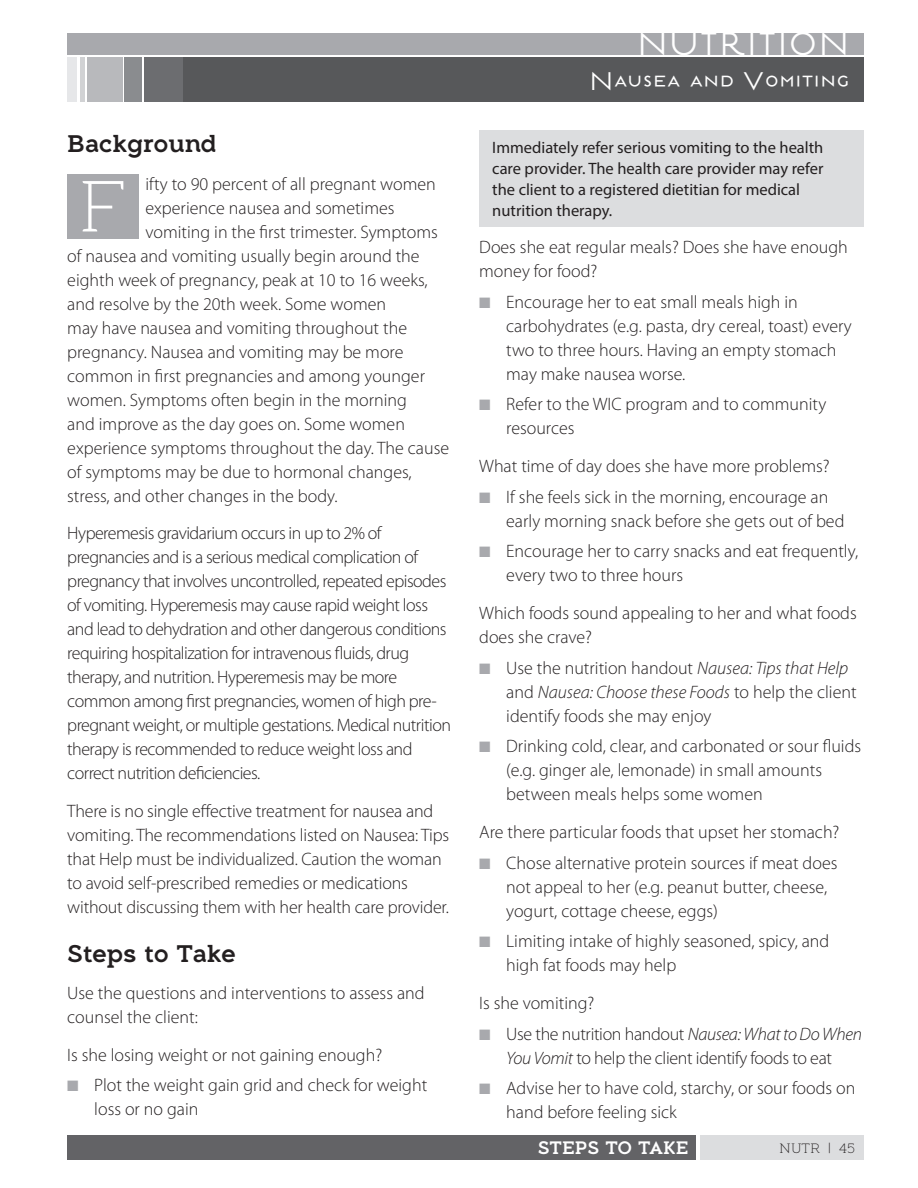
<style>
.page{position:relative;width:918px;height:1188px;background:#fff}
.page>*{position:absolute;margin:0;border:0;box-sizing:border-box;transform-origin:0 0}
.t1{font:34.5px "Estilo Pro";letter-spacing:.085em;color:#fff}
.t2{font:27px "Estilo Pro";letter-spacing:.065em;color:#fff}
.Heading_1{font:500 24px "Aeron";letter-spacing:-.02em;color:#231f20}
.Heading_1-2{font:500 24px "Aeron";color:#231f20}
.text{font:300 18px/24px "Myriad Pro";letter-spacing:-.01em;color:#231f20}
.text-2{font:300 18px/24px "Myriad Pro";letter-spacing:-.03em;color:#231f20}
.bullets{font:300 18px/24px "Myriad Pro";color:#231f20}
.last_bullet{font:300 18px/24px "Myriad Pro";color:#231f20}
.bullets-2{font:300 18px/24px "Myriad Pro";letter-spacing:-.02em;color:#231f20;text-align:center}
.t3{font:500 18px "Aeron";color:#fff}
.pull_text{font:16.5px/21px "Myriad Pro";color:#231f20}
.t4{font:300 13.5px "Aeron";color:#231f20}
.s1{color:#a8a9ad}
.s2{font-style:italic}
</style>
<div class="page">
<div style="left:67px;top:33px;width:797px;height:21px;background:#a8a9ad"></div>
<div style="left:67px;top:57px;width:10px;height:45px;background:#e6e7e9"></div>
<div style="left:80px;top:57px;width:5px;height:45px;background:#d1d2d4"></div>
<div style="left:87px;top:57px;width:36px;height:45px;background:#b8b9bc"></div>
<div style="left:125px;top:57px;width:17px;height:45px;background:#8a8c8f"></div>
<div style="left:145px;top:57px;width:60px;height:45px;background:#6c6d70"></div>
<div style="left:183px;top:57px;width:681px;height:45px;background:#57585a"></div>
<div style="left:700px;top:1135px;width:164px;height:25px;background:#dcdddf"></div>
<div style="left:67px;top:1135px;width:629px;height:25px;background:#636366"></div>
<div style="left:479px;top:130px;width:385px;height:97px;background:#dcdddf"></div>
<div style="left:67px;top:174px;width:72px;height:65px;background:#a8a9ad"></div>
<svg style="left:83px;top:181px;width:40px;height:50px"></svg>
<p class="Heading_1-2" style="left:67px;top:129px;width:151px">Background</p>
<p class="text" style="left:145px;top:171px;width:292px">ifty to 90 percent of all pregnant women</p>
<p class="text" style="left:145px;top:195px;width:251px">experience nausea and sometimes</p>
<p class="text" style="left:145px;top:219px;width:294px">vomiting in the first trimester. Symptoms</p>
<p class="text" style="left:67px;top:243px;width:354px">of nausea and vomiting usually begin around the</p>
<p class="text" style="left:67px;top:267px;width:362px">eighth week of pregnancy, peak at 10 to 16 weeks,</p>
<p class="text" style="left:67px;top:291px;width:320px">and resolve by the 20th week. Some women</p>
<p class="text" style="left:67px;top:315px;width:341px">may have nausea and vomiting throughout the</p>
<p class="text" style="left:67px;top:339px;width:338px">pregnancy. Nausea and vomiting may be more</p>
<p class="text" style="left:67px;top:363px;width:359px">common in first pregnancies and among younger</p>
<p class="text" style="left:67px;top:387px;width:341px">women. Symptoms often begin in the morning</p>
<p class="text" style="left:67px;top:411px;width:339px">and improve as the day goes on. Some women</p>
<p class="text" style="left:67px;top:435px;width:383px">experience symptoms throughout the day. The cause</p>
<p class="text" style="left:67px;top:459px;width:346px">of symptoms may be due to hormonal changes,</p>
<p class="text" style="left:67px;top:483px;width:270px">stress, and other changes in the body.</p>
<p class="text-2" style="left:67px;top:521px;width:385px">Hyperemesis gravidarium occurs in up to 2% of pregnancies and is a serious medical complication of pregnancy that involves uncontrolled, repeated episodes of vomiting. Hyperemesis may cause rapid weight loss and lead to dehydration and other dangerous conditions requiring hospitalization for intravenous fluids, drug therapy, and nutrition. Hyperemesis may be more common among first pregnancies, women of high pre&shy;pregnant weight, or multiple gestations. Medical nutrition therapy is recommended to reduce weight loss and correct nutrition deficiencies.</p>
<p class="text" style="left:67px;top:798px;width:384px">There is no single effective treatment for nausea and vomiting. The recommendations listed on Nausea: Tips that Help must be individualized. Caution the woman to avoid self-prescribed remedies or medications without discussing them with her health care provider.</p>
<p class="Heading_1" style="left:67px;top:939px;width:170px">Steps to Take</p>
<p class="text" style="left:67px;top:981px;width:359px">Use the questions and interventions to assess and counsel the client:</p>
<p class="text" style="left:67px;top:1042px;width:316px">Is she losing weight or not gaining enough?</p>
<p class="last_bullet" style="left:94px;top:1073px;width:335px;text-indent:-27px"><span class="s1">■</span> Plot the weight gain grid and check for weight loss or no gain</p>
<h1 class="t1" style="left:638px;top:23px;width:212px">NUTRITION</h1>
<p class="t2" style="left:590px;top:65px;width:260px">Nausea and Vomiting</p>
<p class="pull_text" style="left:492px;top:137px;width:333px">Immediately refer serious vomiting to the health care provider. The health care provider may refer the client to a registered dietitian for medical nutrition therapy.</p>
<p class="text" style="left:479px;top:235px;width:370px">Does she eat regular meals? Does she have enough money for food?</p>
<p class="bullets" style="left:506px;top:289px;width:347px;text-indent:-27px"><span class="s1">■</span> Encourage her to eat small meals high in carbohydrates (e.g. pasta, dry cereal, toast) every two to three hours. Having an empty stomach may make nausea worse.</p>
<p class="last_bullet" style="left:506px;top:392px;width:322px;text-indent:-27px"><span class="s1">■</span> Refer to the WIC program and to community resources</p>
<p class="text" style="left:479px;top:454px;width:352px">What time of day does she have more problems?</p>
<p class="bullets" style="left:506px;top:484px;width:340px;text-indent:-27px"><span class="s1">■</span> If she feels sick in the morning, encourage an early morning snack before she gets out of bed</p>
<p class="last_bullet" style="left:506px;top:539px;width:353px;text-indent:-27px"><span class="s1">■</span> Encourage her to carry snacks and eat frequently, every two to three hours</p>
<p class="text" style="left:479px;top:601px;width:379px">Which foods sound appealing to her and what foods does she crave?</p>
<p class="bullets" style="left:506px;top:655px;width:352px;text-indent:-27px"><span class="s1">■</span> Use the nutrition handout <span class="s2">Nausea: Tips that Help </span>and <span class="s2">Nausea: Choose these Foods</span> to help the client identify foods she may enjoy</p>
<p class="last_bullet" style="left:506px;top:734px;width:356px;text-indent:-27px"><span class="s1">■</span> Drinking cold, clear, and carbonated or sour fluids (e.g. ginger ale, lemonade) in small amounts between meals helps some women</p>
<p class="text" style="left:479px;top:820px;width:362px">Are there particular foods that upset her stomach?</p>
<p class="bullets" style="left:506px;top:850px;width:333px;text-indent:-27px"><span class="s1">■</span> Chose alternative protein sources if meat does not appeal to her (e.g. peanut butter, cheese, yogurt, cottage cheese, eggs)</p>
<p class="last_bullet" style="left:506px;top:929px;width:325px;text-indent:-27px"><span class="s1">■</span> Limiting intake of highly seasoned, spicy, and high fat foods may help</p>
<p class="text" style="left:479px;top:991px;width:117px">Is she vomiting?</p>
<p class="bullets-2" style="left:479px;top:1021px;width:384px"><span class="s1">■</span> Use the nutrition handout <span class="s2">Nausea: What to Do When<br>You Vomit</span> to help the client identify foods to eat</p>
<p class="last_bullet" style="left:506px;top:1076px;width:351px;text-indent:-27px"><span class="s1">■</span> Advise her to have cold, starchy, or sour foods on hand before feeling sick</p>
<p class="t3" style="left:538px;top:1137px;width:152px">STEPS TO TAKE</p>
<p class="t4" style="left:779px;top:1140px;width:77px">NUTR | 45</p>
</div>
